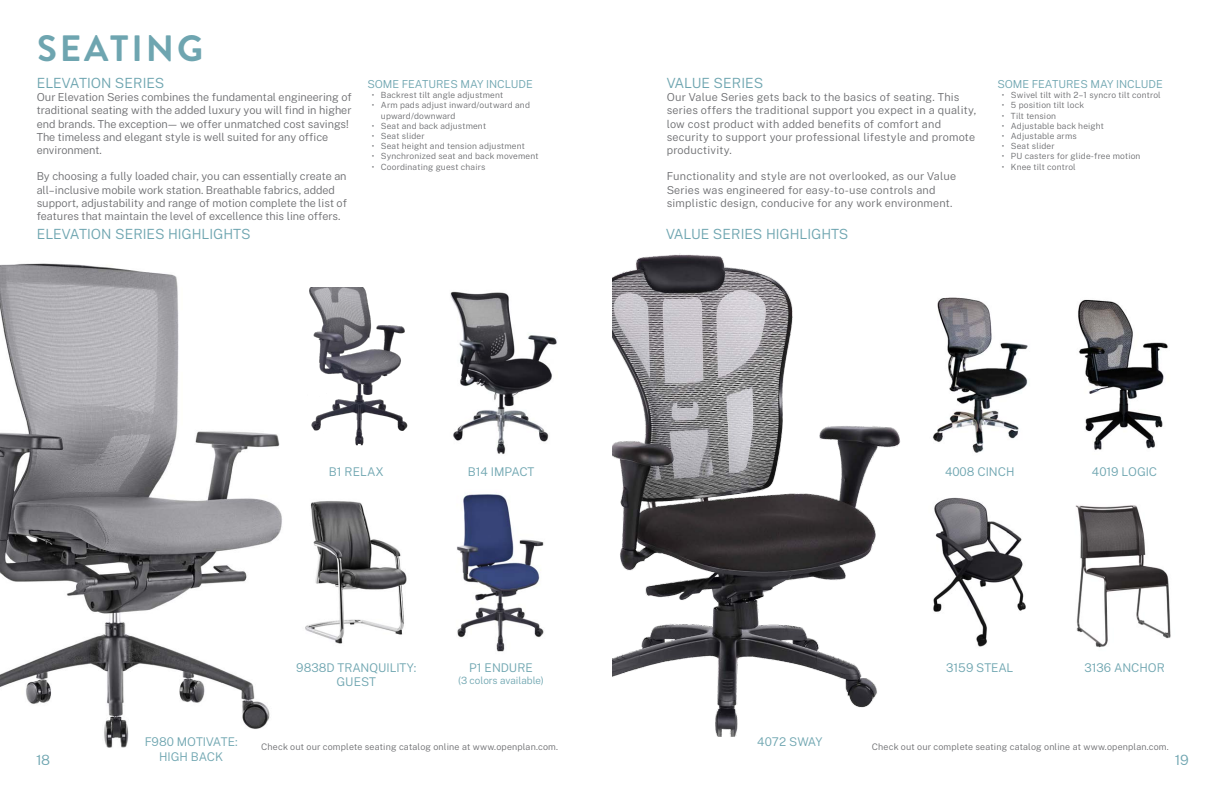
<style>
.page{position:relative;width:1224px;height:792px;background:#fff}
.page>*{position:absolute;margin:0;border:0;box-sizing:border-box;transform-origin:0 0}
.t1{font:700 36.6px "Brandon Grotesque";letter-spacing:.08em;color:#6ea5b0}
.t2{font:300 14px "Public Sans";color:#6ea5b0}
.t3{font:300 12px/14.4px "Public Sans";color:#6ea5b0;text-align:center}
.t4{font:300 11px/13.2px "Public Sans";color:#6c6d70}
.t5{font:300 11px/13.2px "Public Sans";letter-spacing:.02em;color:#6c6d70}
.t6{font:300 11px "Public Sans";color:#6ea5b0}
.t7{font:300 10px "Public Sans";color:#6ea5b0}
.t8{font:300 9px "Public Sans";letter-spacing:.02em;color:#6c6d70}
.t9{font:300 8.5px/10.2px "Public Sans";letter-spacing:.02em;color:#6c6d70}
</style>
<div class="page">
<img style="left:0;top:263px;width:324px;height:485px">
<img style="left:291px;top:288px;width:117px;height:168px">
<img style="left:450px;top:291px;width:107px;height:163px">
<img style="left:298px;top:496px;width:109px;height:152px">
<img style="left:457px;top:494px;width:87px;height:158px">
<img style="left:612px;top:253px;width:289px;height:484px">
<img style="left:932px;top:297px;width:96px;height:156px">
<img style="left:1078px;top:299px;width:90px;height:151px">
<img style="left:933px;top:497px;width:93px;height:150px">
<img style="left:1075px;top:505px;width:96px;height:143px">
<p class="t1" style="left:37px;top:23px;width:168px">SEATING</p>
<p class="t2" style="left:37px;top:72px;width:129px">ELEVATION SERIES</p>
<p class="t4" style="left:37px;top:90px;width:317px">Our Elevation Series combines the fundamental engineering of</p>
<p class="t4" style="left:37px;top:103px;width:316px">traditional seating with the added luxury you will find in higher end brands. The exception— we offer unmatched cost savings!<br>The timeless and elegant style is well suited for any office environment.</p>
<p class="t4" style="left:37px;top:169px;width:312px">By choosing a fully loaded chair, you can essentially create an all–inclusive mobile work station. Breathable fabrics, added support, adjustability and range of motion complete the list of features that maintain the level of excellence this line offers.</p>
<p class="t2" style="left:37px;top:224px;width:215px">ELEVATION SERIES HIGHLIGHTS</p>
<p class="t6" style="left:367px;top:76px;width:167px">SOME FEATURES MAY INCLUDE</p>
<p class="t9" style="left:372px;top:90px;width:133px">• Backrest tilt angle adjustment</p>
<p class="t9" style="left:381px;top:100px;width:151px;text-indent:-9px">• Arm pads adjust inward/outward and upward/downward</p>
<p class="t9" style="left:372px;top:120px;width:116px">• Seat and back adjustment</p>
<p class="t9" style="left:372px;top:130px;width:54px">• Seat slider</p>
<p class="t9" style="left:372px;top:141px;width:155px">• Seat height and tension adjustment</p>
<p class="t9" style="left:372px;top:151px;width:168px">• Synchronized seat and back movement</p>
<p class="t9" style="left:372px;top:161px;width:115px">• Coordinating guest chairs</p>
<p class="t3" style="left:329px;top:464px;width:56px">B1 RELAX</p>
<p class="t3" style="left:468px;top:464px;width:68px">B14 IMPACT</p>
<p class="t3" style="left:296px;top:660px;width:122px">9838D TRANQUILITY:<br>GUEST</p>
<p class="t3" style="left:469px;top:660px;width:65px">P1 ENDURE</p>
<p class="t7" style="left:458px;top:673px;width:87px">(3 colors available)</p>
<p class="t2" style="left:667px;top:72px;width:98px">VALUE SERIES</p>
<p class="t5" style="left:667px;top:90px;width:311px">Our Value Series gets back to the basics of seating. This series offers the traditional support you expect in a quality, low cost product with added benefits of comfort and security to support your professional lifestyle and promote productivity.</p>
<p class="t5" style="left:667px;top:169px;width:291px">Functionality and style are not overlooked, as our Value<br>Series was engineered for easy-to-use controls and simplistic design, conducive for any work environment.</p>
<p class="t2" style="left:666px;top:224px;width:184px">VALUE SERIES HIGHLIGHTS</p>
<p class="t6" style="left:997px;top:76px;width:167px">SOME FEATURES MAY INCLUDE</p>
<p class="t9" style="left:1002px;top:90px;width:160px">• Swivel tilt with 2–1 syncro tilt control</p>
<p class="t9" style="left:1002px;top:100px;width:84px">• 5 position tilt lock</p>
<p class="t9" style="left:1002px;top:110px;width:56px">• Tilt tension</p>
<p class="t9" style="left:1002px;top:120px;width:104px">• Adjustable back height</p>
<p class="t9" style="left:1002px;top:130px;width:76px">• Adjustable arms</p>
<p class="t9" style="left:1002px;top:141px;width:54px">• Seat slider</p>
<p class="t9" style="left:1002px;top:151px;width:140px">• PU casters for glide-free motion</p>
<p class="t9" style="left:1002px;top:161px;width:75px">• Knee tilt control</p>
<p class="t3" style="left:945px;top:464px;width:71px">4008 CINCH</p>
<p class="t3" style="left:1092px;top:464px;width:67px">4019 LOGIC</p>
<p class="t3" style="left:946px;top:660px;width:69px">3159 STEAL</p>
<p class="t3" style="left:1084px;top:660px;width:82px">3136 ANCHOR</p>
<p class="t3" style="left:145px;top:734px;width:95px">F980 MOTIVATE:</p>
<p class="t3" style="left:159px;top:749px;width:65px">HIGH BACK</p>
<p class="t3" style="left:757px;top:734px;width:67px">4072 SWAY</p>
<p class="t8" style="left:261px;top:740px;width:298px">Check out our complete seating catalog online at www.openplan.com.</p>
<p class="t8" style="left:872px;top:740px;width:298px">Check out our complete seating catalog online at www.openplan.com.</p>
<p class="t2" style="left:36px;top:749px;width:16px">18</p>
<p class="t2" style="left:1175px;top:749px;width:15px">19</p>
</div>
